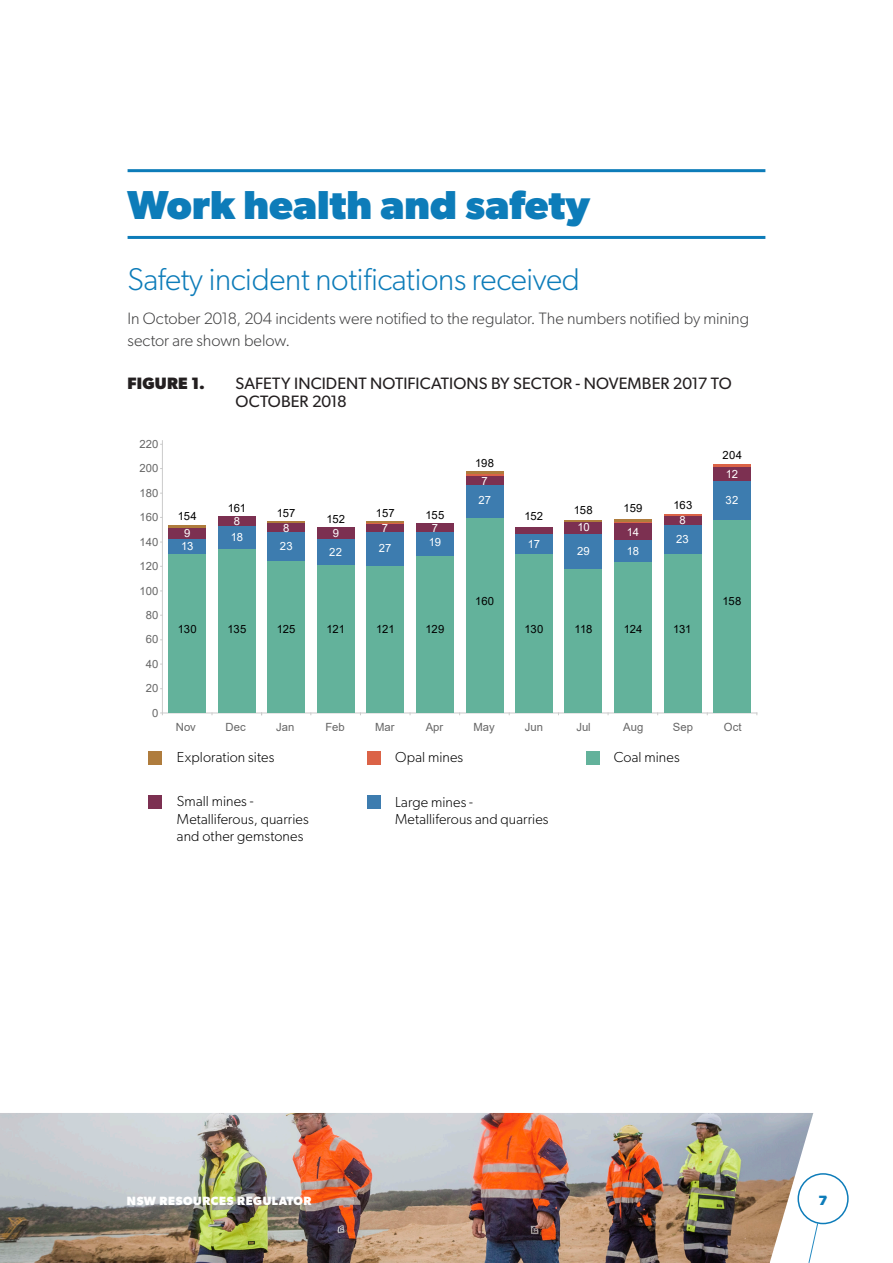
<style>
.page{position:relative;width:893px;height:1263px;background:#fff}
.page>*{position:absolute;margin:0;border:0;box-sizing:border-box;transform-origin:0 0}
.t1{font:700 40.5px "Gibson";letter-spacing:.005em;color:#0d7cb9}
.t2{font:300 31.5px "Gibson";letter-spacing:-.01em;color:#0d7cb9}
.body{font:300 16.5px/21.5px "Gibson";letter-spacing:-.005em;color:#3e3e3f}
.t3{font:16.5px/18px "Gibson";letter-spacing:.005em;color:#231f20}
.t4{font:700 16.5px "Gibson";color:#231f20}
.t5{font:300 14.55px/17.4px "Gibson";letter-spacing:.005em;color:#000}
.t6{font:700 13.5px "Gibson";color:#0d7cb9}
.t7{font:700 12px "Gibson";letter-spacing:.05em;color:#fff}
.t8{font:11.25px "Arial";letter-spacing:-.01em;color:#000}
.t9{font:11.25px/24.5px "Arial";color:#666;text-align:right}
.t10{font:11.25px "Arial";letter-spacing:-.015em;color:#fff}
.s1{font-weight:700}
</style>
<div class="page">
<img style="left:0;top:1113px;width:813px;height:150px">
<svg style="left:808px;top:1222px;width:10px;height:41px"></svg>
<div style="left:797px;top:1173px;width:52px;height:51px;border:2px solid #0d7cb9;border-radius:50%"></div>
<hr style="left:128px;top:169px;width:637px;height:3px;background:#0d7cb9">
<hr style="left:128px;top:236px;width:637px;height:3px;background:#0d7cb9">
<div style="left:148px;top:751px;width:14px;height:13px;background:#af7c3d"></div>
<div style="left:148px;top:795px;width:14px;height:13px;background:#7c3051"></div>
<div style="left:367px;top:751px;width:14px;height:13px;background:#db6347"></div>
<div style="left:586px;top:751px;width:13px;height:13px;background:#63b29b"></div>
<div style="left:367px;top:795px;width:14px;height:13px;background:#3d7caf"></div>
<svg style="left:162px;top:440px;width:596px;height:274px"></svg>
<div style="left:218px;top:548px;width:38px;height:165px;background:#63b29b"></div>
<div style="left:169px;top:554px;width:37px;height:159px;background:#63b29b"></div>
<div style="left:218px;top:526px;width:38px;height:22px;background:#3d7caf"></div>
<div style="left:169px;top:538px;width:37px;height:16px;background:#3d7caf"></div>
<div style="left:218px;top:516px;width:38px;height:10px;background:#7c3051"></div>
<div style="left:169px;top:527px;width:37px;height:11px;background:#7c3051"></div>
<hr style="left:169px;top:525px;width:37px;height:2px;background:#af7c3d">
<div style="left:714px;top:520px;width:37px;height:193px;background:#63b29b"></div>
<div style="left:664px;top:553px;width:37px;height:160px;background:#63b29b"></div>
<div style="left:614px;top:562px;width:38px;height:151px;background:#63b29b"></div>
<div style="left:565px;top:569px;width:37px;height:144px;background:#63b29b"></div>
<div style="left:515px;top:554px;width:37px;height:159px;background:#63b29b"></div>
<div style="left:466px;top:517px;width:37px;height:196px;background:#63b29b"></div>
<div style="left:416px;top:555px;width:38px;height:158px;background:#63b29b"></div>
<div style="left:367px;top:565px;width:37px;height:148px;background:#63b29b"></div>
<div style="left:317px;top:565px;width:37px;height:148px;background:#63b29b"></div>
<div style="left:268px;top:560px;width:37px;height:153px;background:#63b29b"></div>
<div style="left:714px;top:481px;width:37px;height:39px;background:#3d7caf"></div>
<div style="left:664px;top:525px;width:37px;height:28px;background:#3d7caf"></div>
<div style="left:614px;top:539px;width:38px;height:23px;background:#3d7caf"></div>
<div style="left:565px;top:533px;width:37px;height:36px;background:#3d7caf"></div>
<div style="left:515px;top:533px;width:37px;height:21px;background:#3d7caf"></div>
<div style="left:466px;top:485px;width:37px;height:32px;background:#3d7caf"></div>
<div style="left:416px;top:532px;width:38px;height:23px;background:#3d7caf"></div>
<div style="left:367px;top:532px;width:37px;height:33px;background:#3d7caf"></div>
<div style="left:317px;top:538px;width:37px;height:27px;background:#3d7caf"></div>
<div style="left:268px;top:532px;width:37px;height:28px;background:#3d7caf"></div>
<div style="left:714px;top:466px;width:37px;height:15px;background:#7c3051"></div>
<div style="left:664px;top:515px;width:37px;height:10px;background:#7c3051"></div>
<div style="left:614px;top:522px;width:38px;height:17px;background:#7c3051"></div>
<div style="left:565px;top:521px;width:37px;height:12px;background:#7c3051"></div>
<div style="left:515px;top:527px;width:37px;height:6px;background:#7c3051"></div>
<div style="left:466px;top:476px;width:37px;height:9px;background:#7c3051"></div>
<div style="left:416px;top:523px;width:38px;height:9px;background:#7c3051"></div>
<div style="left:367px;top:523px;width:37px;height:9px;background:#7c3051"></div>
<div style="left:317px;top:527px;width:37px;height:11px;background:#7c3051"></div>
<div style="left:268px;top:522px;width:37px;height:10px;background:#7c3051"></div>
<hr style="left:714px;top:464px;width:37px;height:2px;background:#db6347">
<hr style="left:664px;top:514px;width:37px;height:1px;background:#db6347">
<hr style="left:614px;top:521px;width:38px;height:1px;background:#db6347">
<hr style="left:466px;top:473px;width:37px;height:3px;background:#db6347">
<hr style="left:367px;top:522px;width:37px;height:1px;background:#db6347">
<hr style="left:614px;top:519px;width:38px;height:2px;background:#af7c3d">
<hr style="left:565px;top:520px;width:37px;height:1px;background:#af7c3d">
<hr style="left:466px;top:471px;width:37px;height:2px;background:#af7c3d">
<hr style="left:367px;top:521px;width:37px;height:1px;background:#af7c3d">
<hr style="left:268px;top:521px;width:37px;height:1px;background:#af7c3d">
<h1 class="t1" style="left:128px;top:181px;width:464px">Work health and safety</h1>
<h2 class="t2" style="left:128px;top:260px;width:454px">Safety incident notifications received</h2>
<p class="body" style="left:128px;top:308px;width:623px">In October 2018, 204 incidents were notified to the regulator. The numbers notified by mining sector are shown below.</p>
<p class="t4" style="left:128px;top:374px;width:28px">Figure</p>
<p class="t3" style="left:236px;top:374px;width:498px;text-indent:-44px"><span class="s1">1.</span> SAFETY INCIDENT NOTIFICATIONS BY SECTOR - NOVEMBER 2017 TO<br>OCTOBER 2018</p>
<p class="t9" style="left:140px;top:431px;width:20px">220<br>200<br>180<br>160<br>140<br>120<br>100<br>80<br>60<br>40<br>20<br>0</p>
<p class="t8" style="left:475px;top:455px;width:20px">198</p>
<p class="t8" style="left:722px;top:447px;width:21px">204</p>
<p class="t10" style="left:482px;top:473px;width:8px">7</p>
<p class="t10" style="left:726px;top:466px;width:14px">12</p>
<p class="t8" style="left:178px;top:508px;width:21px">154</p>
<p class="t10" style="left:184px;top:525px;width:8px">9</p>
<p class="t10" style="left:181px;top:538px;width:14px">13</p>
<p class="t8" style="left:228px;top:501px;width:20px">161</p>
<p class="t10" style="left:234px;top:513px;width:8px">8</p>
<p class="t10" style="left:231px;top:529px;width:14px">18</p>
<p class="t8" style="left:277px;top:505px;width:20px">157</p>
<p class="t10" style="left:283px;top:520px;width:8px">8</p>
<p class="t10" style="left:280px;top:538px;width:14px">23</p>
<p class="t8" style="left:326px;top:511px;width:20px">152</p>
<p class="t10" style="left:333px;top:525px;width:8px">9</p>
<p class="t10" style="left:329px;top:544px;width:14px">22</p>
<p class="t8" style="left:376px;top:505px;width:20px">157</p>
<p class="t8" style="left:426px;top:508px;width:20px">155</p>
<p class="t10" style="left:382px;top:520px;width:8px">7</p>
<p class="t10" style="left:432px;top:520px;width:8px">7</p>
<p class="t10" style="left:379px;top:540px;width:14px">27</p>
<p class="t10" style="left:429px;top:535px;width:14px">19</p>
<p class="t10" style="left:478px;top:493px;width:14px">27</p>
<p class="t8" style="left:524px;top:508px;width:20px">152</p>
<p class="t10" style="left:528px;top:536px;width:14px">17</p>
<p class="t8" style="left:574px;top:502px;width:20px">158</p>
<p class="t8" style="left:624px;top:501px;width:20px">159</p>
<p class="t8" style="left:673px;top:497px;width:20px">163</p>
<p class="t10" style="left:679px;top:513px;width:8px">8</p>
<p class="t10" style="left:577px;top:520px;width:14px">10</p>
<p class="t10" style="left:627px;top:524px;width:14px">14</p>
<p class="t10" style="left:676px;top:531px;width:14px">23</p>
<p class="t10" style="left:577px;top:543px;width:14px">29</p>
<p class="t10" style="left:627px;top:543px;width:14px">18</p>
<p class="t10" style="left:726px;top:492px;width:14px">32</p>
<p class="t8" style="left:475px;top:593px;width:21px">160</p>
<p class="t8" style="left:722px;top:593px;width:20px">158</p>
<p class="t8" style="left:178px;top:621px;width:20px">130</p>
<p class="t8" style="left:228px;top:621px;width:20px">135</p>
<p class="t8" style="left:277px;top:621px;width:20px">125</p>
<p class="t8" style="left:327px;top:621px;width:20px">121</p>
<p class="t8" style="left:376px;top:621px;width:20px">121</p>
<p class="t8" style="left:426px;top:621px;width:20px">129</p>
<p class="t8" style="left:525px;top:621px;width:20px">130</p>
<p class="t8" style="left:574px;top:621px;width:19px">118</p>
<p class="t8" style="left:624px;top:621px;width:20px">124</p>
<p class="t8" style="left:673px;top:621px;width:20px">131</p>
<p class="t9" style="left:176px;top:714px;width:22px">Nov</p>
<p class="t9" style="left:226px;top:714px;width:22px">Dec</p>
<p class="t9" style="left:276px;top:714px;width:20px">Jan</p>
<p class="t9" style="left:325px;top:714px;width:21px">Feb</p>
<p class="t9" style="left:375px;top:714px;width:21px">Mar</p>
<p class="t9" style="left:426px;top:714px;width:19px">Apr</p>
<p class="t9" style="left:473px;top:714px;width:23px">May</p>
<p class="t9" style="left:525px;top:714px;width:20px">Jun</p>
<p class="t9" style="left:576px;top:714px;width:16px">Jul</p>
<p class="t9" style="left:623px;top:714px;width:22px">Aug</p>
<p class="t9" style="left:673px;top:714px;width:22px">Sep</p>
<p class="t9" style="left:724px;top:714px;width:19px">Oct</p>
<p class="t5" style="left:177px;top:748px;width:99px">Exploration sites</p>
<p class="t5" style="left:395px;top:748px;width:70px">Opal mines</p>
<p class="t5" style="left:177px;top:792px;width:133px">Small mines -<br>Metalliferous, quarries and other gemstones</p>
<p class="t5" style="left:395px;top:793px;width:155px">Large mines -<br>Metalliferous and quarries</p>
<p class="t5" style="left:614px;top:748px;width:68px">Coal mines</p>
<p class="t7" style="left:127px;top:1193px;width:186px">NSW RESOURCES REGULATOR</p>
<p class="t6" style="left:818px;top:1192px;width:10px">7</p>
</div>
